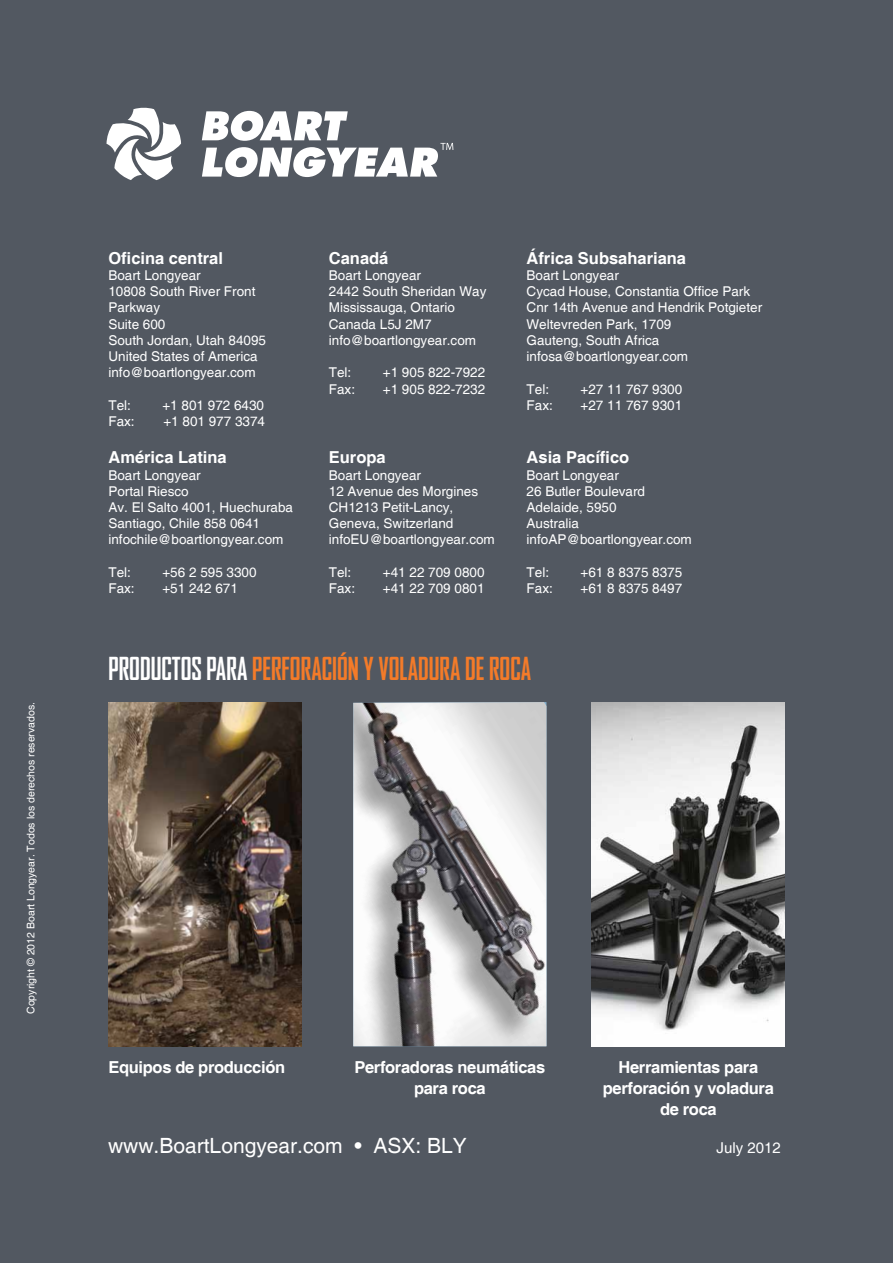
<style>
.page{position:relative;width:893px;height:1263px;background:#525861}
.page>*{position:absolute;margin:0;border:0;box-sizing:border-box;transform-origin:0 0}
.t1{font:700 condensed 30.3px "Agency FB";color:#f47b29}
.t2{font:21px "Helvetica";color:#fff}
.t3{font:700 16.5px/21px "Helvetica";letter-spacing:-.02em;color:#fff;text-align:center}
.t4{font:700 16.5px "Helvetica";color:#fff}
.t5{font:15px "Helvetica";color:#fff}
.t6{font:13.5px/16.2px "Helvetica";color:#fff}
.t7{font:10.5px "Helvetica";color:#fff}
.s1{color:#fff}
</style>
<div class="page">
<svg style="left:106px;top:107px;width:75px;height:73px"></svg>
<svg style="left:202px;top:111px;width:251px;height:66px"></svg>
<img style="left:108px;top:702px;width:194px;height:344px">
<img style="left:353px;top:702px;width:193px;height:344px">
<img style="left:592px;top:702px;width:193px;height:344px">
<p class="t7" style="left:25px;top:1014px;width:313px;rotate:-90deg">Copyright © 2012 Boart Longyear. Todos los derechos reservados.</p>
<p class="t4" style="left:108px;top:248px;width:116px">Oficina central</p>
<p class="t6" style="left:108px;top:268px;width:159px">Boart Longyear<br>10808 South River Front<br>Parkway<br>Suite 600<br>South Jordan, Utah 84095<br>United States of America info@boartlongyear.com</p>
<p class="t6" style="left:108px;top:397px;width:24px">Tel:</p>
<p class="t6" style="left:162px;top:397px;width:103px">+1 801 972 6430</p>
<p class="t6" style="left:108px;top:414px;width:28px">Fax:</p>
<p class="t6" style="left:163px;top:414px;width:103px">+1 801 977 3374</p>
<p class="t4" style="left:108px;top:447px;width:120px">América Latina</p>
<p class="t6" style="left:108px;top:467px;width:186px">Boart Longyear<br>Portal Riesco<br>Av. El Salto 4001, Huechuraba<br>Santiago, Chile 858 0641 infochile@boartlongyear.com</p>
<p class="t6" style="left:108px;top:564px;width:24px">Tel:</p>
<p class="t6" style="left:162px;top:564px;width:96px">+56 2 595 3300</p>
<p class="t6" style="left:108px;top:581px;width:28px">Fax:</p>
<p class="t6" style="left:162px;top:581px;width:77px">+51 242 671</p>
<p class="t3" style="left:329px;top:248px;width:61px">Canadá</p>
<p class="t6" style="left:329px;top:268px;width:159px">Boart Longyear<br>2442 South Sheridan Way<br>Mississauga, Ontario<br>Canada L5J 2M7 info@boartlongyear.com</p>
<p class="t6" style="left:329px;top:365px;width:24px">Tel:</p>
<p class="t6" style="left:383px;top:365px;width:104px">+1 905 822-7922</p>
<p class="t6" style="left:329px;top:381px;width:28px">Fax:</p>
<p class="t6" style="left:383px;top:381px;width:104px">+1 905 822-7232</p>
<p class="t3" style="left:329px;top:448px;width:58px">Europa</p>
<p class="t6" style="left:329px;top:467px;width:168px">Boart Longyear<br>12 Avenue des Morgines<br>CH1213 Petit-Lancy,<br>Geneva, Switzerland infoEU@boartlongyear.com</p>
<p class="t6" style="left:329px;top:564px;width:24px">Tel:</p>
<p class="t6" style="left:383px;top:564px;width:103px">+41 22 709 0800</p>
<p class="t6" style="left:329px;top:581px;width:28px">Fax:</p>
<p class="t6" style="left:383px;top:581px;width:103px">+41 22 709 0801</p>
<p class="t4" style="left:527px;top:248px;width:161px">África Subsahariana</p>
<p class="t6" style="left:527px;top:268px;width:237px">Boart Longyear<br>Cycad House, Constantia Office Park<br>Cnr 14th Avenue and Hendrik Potgieter<br>Weltevreden Park, 1709<br>Gauteng, South Africa infosa@boartlongyear.com</p>
<p class="t6" style="left:527px;top:381px;width:24px">Tel:</p>
<p class="t6" style="left:581px;top:381px;width:103px">+27 11 767 9300</p>
<p class="t6" style="left:527px;top:397px;width:28px">Fax:</p>
<p class="t6" style="left:581px;top:397px;width:103px">+27 11 767 9301</p>
<p class="t4" style="left:527px;top:447px;width:104px">Asia Pacífico</p>
<p class="t6" style="left:527px;top:467px;width:167px">Boart Longyear<br>26 Butler Boulevard<br>Adelaide, 5950<br>Australia infoAP@boartlongyear.com</p>
<p class="t6" style="left:527px;top:564px;width:24px">Tel:</p>
<p class="t6" style="left:581px;top:564px;width:103px">+61 8 8375 8375</p>
<p class="t6" style="left:527px;top:581px;width:28px">Fax:</p>
<p class="t6" style="left:581px;top:581px;width:103px">+61 8 8375 8497</p>
<h1 class="t1" style="left:108px;top:651px;width:424px"><span class="s1">PRODUCTOS PARA</span> PERFORACIÓN Y VOLADURA DE ROCA</h1>
<p class="t3" style="left:108px;top:1057px;width:178px">Equipos de producción</p>
<p class="t3" style="left:354px;top:1057px;width:192px">Perforadoras neumáticas para roca</p>
<p class="t3" style="left:603px;top:1057px;width:172px">Herramientas para perforación y voladura de roca</p>
<h2 class="t2" style="left:108px;top:1133px;width:360px">www.BoartLongyear.com • ASX: BLY</h2>
<p class="t5" style="left:717px;top:1139px;width:66px">July 2012</p>
</div>
